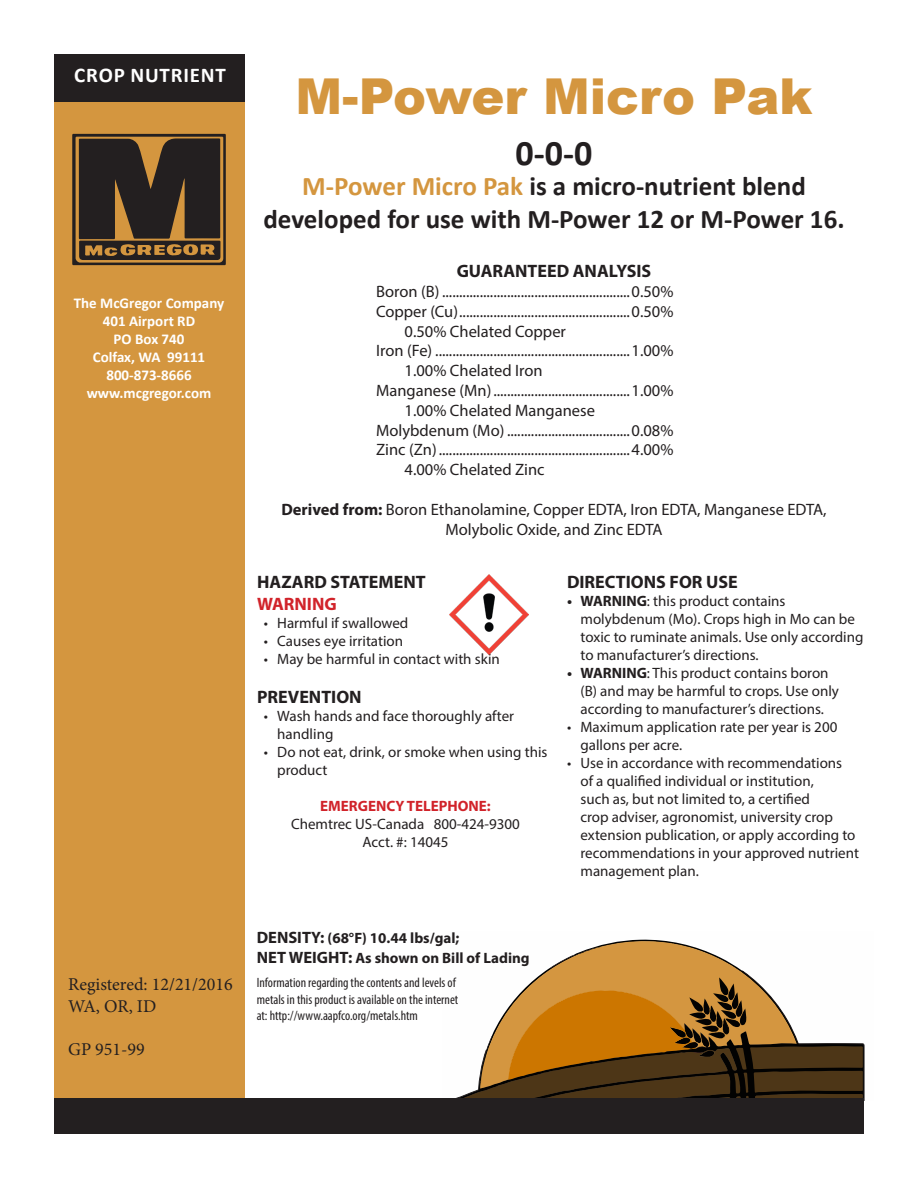
<style>
.page{position:relative;width:918px;height:1188px;background:#fff}
.page>*{position:absolute;margin:0;border:0;box-sizing:border-box;transform-origin:0 0}
.t1{font:900 49.5px "Arial";color:#d4963f}
.t2{font:700 36px "Calibri";color:#231f20}
.t3{font:700 27px/32.4px "Calibri";color:#231f20;text-align:center}
.t4{font:700 21px "Calibri";letter-spacing:.04em;color:#fff}
.t5{font:700 18px "Myriad Pro";color:#231f20}
.t6{font:18px "Minion Pro";color:#231f20}
.t7{font:700 18px "Myriad Pro";color:#d1232a}
.t8{font:16.5px/19.8px "Myriad Pro";color:#231f20;text-align:center}
.t9{font:15px/18px "Myriad Pro";color:#231f20}
.t10{font:700 15px "Calibri";color:#fff}
.t11{font:700 15px "Myriad Pro";color:#231f20}
.t12{font:700 15px "Myriad Pro";color:#d1232a}
.t13{font:condensed 13.5px/16.2px "Myriad Pro";color:#231f20}
.s1{color:#d4963f}
.s2{font-weight:700}
.s3{font-size:16.5px}
</style>
<div class="page">
<svg style="left:459px;top:939px;width:404px;height:159px"></svg>
<div style="left:54px;top:102px;width:190px;height:996px;background:#d4963f"></div>
<div style="left:54px;top:54px;width:190px;height:48px;background:#231f20"></div>
<div style="left:54px;top:1098px;width:810px;height:36px;background:#231f20"></div>
<svg style="left:72px;top:134px;width:154px;height:131px"></svg>
<img style="left:449px;top:575px;width:80px;height:79px">
<p class="t4" style="left:74px;top:61px;width:153px">CROP NUTRIENT</p>
<p class="t10" style="left:74px;top:293px;width:152px">The McGregor Company</p>
<p class="t10" style="left:103px;top:311px;width:94px">401 Airport RD</p>
<p class="t10" style="left:114px;top:329px;width:72px">PO Box 740</p>
<p class="t10" style="left:93px;top:347px;width:114px">Colfax, WA 99111</p>
<p class="t10" style="left:106px;top:365px;width:87px">800-873-8666</p>
<p class="t10" style="left:87px;top:383px;width:126px">www.mcgregor.com</p>
<p class="t6" style="left:68px;top:973px;width:166px">Registered: 12/21/2016</p>
<p class="t6" style="left:68px;top:994px;width:90px">WA, OR, ID</p>
<p class="t6" style="left:68px;top:1037px;width:78px">GP 951-99</p>
<p class="t1" style="left:296px;top:60px;width:518px">M-Power Micro Pak</p>
<p class="t2" style="left:516px;top:128px;width:78px">0-0-0</p>
<p class="t3" style="left:263px;top:170px;width:583px"><span class="s1">M-Power Micro Pak</span> is a micro-nutrient blend developed for use with M-Power 12 or M-Power 16.</p>
<p class="t5" style="left:457px;top:259px;width:196px">GUARANTEED ANALYSIS</p>
<p class="t8" style="left:376px;top:281px;width:299px">Boron (B) .......................................................0.50%</p>
<p class="t8" style="left:376px;top:301px;width:299px">Copper (Cu)..................................................0.50%</p>
<p class="t8" style="left:405px;top:321px;width:163px">0.50% Chelated Copper</p>
<p class="t8" style="left:376px;top:341px;width:299px">Iron (Fe) .........................................................1.00%</p>
<p class="t8" style="left:405px;top:360px;width:140px">1.00% Chelated Iron</p>
<p class="t8" style="left:376px;top:380px;width:299px">Manganese (Mn)........................................1.00%</p>
<p class="t8" style="left:405px;top:400px;width:192px">1.00% Chelated Manganese</p>
<p class="t8" style="left:376px;top:420px;width:299px">Molybdenum (Mo) ....................................0.08%</p>
<p class="t8" style="left:376px;top:440px;width:299px">Zinc (Zn)........................................................4.00%</p>
<p class="t8" style="left:405px;top:459px;width:142px">4.00% Chelated Zinc</p>
<p class="t8" style="left:281px;top:499px;width:547px"><span class="s2">Derived from:</span> Boron Ethanolamine, Copper EDTA, Iron EDTA, Manganese EDTA,<br>Molybolic Oxide, and Zinc EDTA</p>
<p class="t5" style="left:257px;top:570px;width:170px">HAZARD STATEMENT</p>
<p class="t7" style="left:257px;top:592px;width:81px">WARNING</p>
<p class="t9" style="left:264px;top:613px;width:146px">• Harmful if swallowed</p>
<p class="t9" style="left:264px;top:631px;width:141px">• Causes eye irritation</p>
<p class="t9" style="left:264px;top:649px;width:238px">• May be harmful in contact with skin</p>
<p class="t5" style="left:257px;top:685px;width:106px">PREVENTION</p>
<p class="t9" style="left:277px;top:707px;width:238px;text-indent:-14px">• Wash hands and face thoroughly after handling</p>
<p class="t9" style="left:277px;top:743px;width:272px;text-indent:-14px">• Do not eat, drink, or smoke when using this product</p>
<p class="t12" style="left:320px;top:796px;width:172px">EMERGENCY TELEPHONE:</p>
<p class="t9" style="left:291px;top:815px;width:230px">Chemtrec US-Canada 800-424-9300</p>
<p class="t9" style="left:363px;top:833px;width:87px">Acct. #: 14045</p>
<p class="t5" style="left:567px;top:570px;width:172px">DIRECTIONS FOR USE</p>
<p class="t9" style="left:580px;top:592px;width:284px;text-indent:-14px"><span class="s2">• WARNING</span>: this product contains molybdenum (Mo). Crops high in Mo can be toxic to ruminate animals. Use only according to manufacturer’s directions.</p>
<p class="t9" style="left:580px;top:664px;width:260px;text-indent:-14px"><span class="s2">• WARNING</span>: This product contains boron (B) and may be harmful to crops. Use only according to manufacturer’s directions.</p>
<p class="t9" style="left:580px;top:718px;width:258px;text-indent:-14px">• Maximum application rate per year is 200 gallons per acre.</p>
<p class="t9" style="left:580px;top:754px;width:280px;text-indent:-14px">• Use in accordance with recommendations<br>of a qualified individual or institution,<br>such as, but not limited to, a certified<br>crop adviser, agronomist, university crop extension publication, or apply according to recommendations in your approved nutrient management plan.</p>
<p class="t11" style="left:257px;top:929px;width:204px"><span class="s3">DENSITY:</span> (68°F) 10.44 lbs/gal;</p>
<p class="t11" style="left:257px;top:948px;width:274px"><span class="s3">NET WEIGHT:</span> As shown on Bill of Lading</p>
<p class="t13" style="left:257px;top:975px;width:203px">Information regarding the contents and levels of metals in this product is available on the internet at: http://www.aapfco.org/metals.htm</p>
</div>
